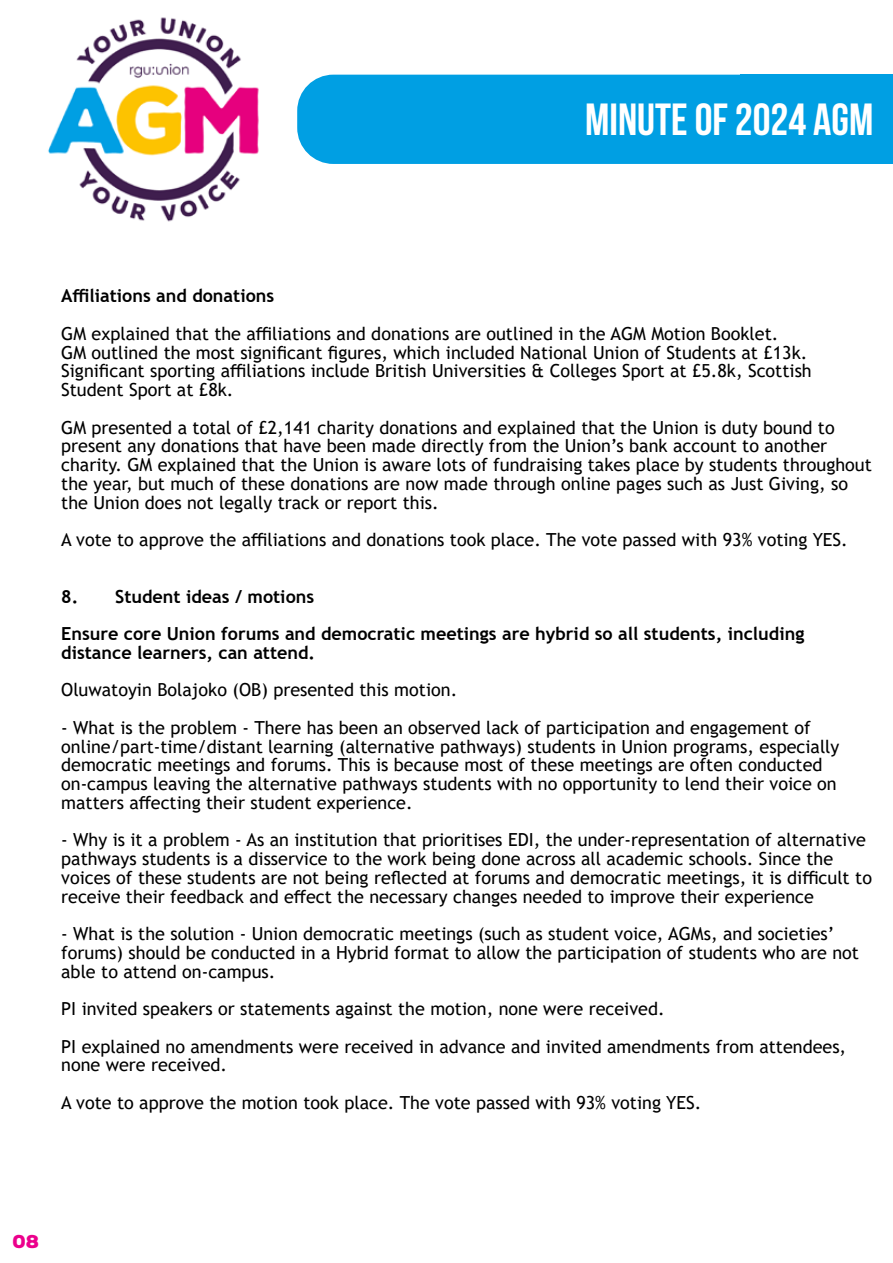
<style>
.page{position:relative;width:893px;height:1263px;background:#fff}
.page>*{position:absolute;margin:0;border:0;box-sizing:border-box;transform-origin:0 0}
.t1{font:700 45px "Bebas Neue";color:#fff}
.t2{font:18px/18.8px "Trebuchet MS";color:#000}
.t3{font:700 18px/37.5px "Trebuchet MS";color:#000}
.t4{font:900 18px "Nexa Rust Sans";color:#ec008c}
</style>
<div class="page">
<div style="left:741px;top:75px;width:152px;height:89px;background:#009fe3"></div>
<img style="left:48px;top:17px;width:211px;height:205px">
<div style="left:297px;top:75px;width:585px;height:89px;background:#009fe3;border-radius:36px"></div>
<h1 class="t1" style="left:585px;top:95px;width:290px">MINUTE OF 2024 AGM</h1>
<p class="t3" style="left:61px;top:277px;width:215px">Affiliations and donations</p>
<p class="t2" style="left:61px;top:324px;width:752px">GM explained that the affiliations and donations are outlined in the AGM Motion Booklet.<br>GM outlined the most significant figures, which included National Union of Students at £13k.<br>Significant sporting affiliations include British Universities &amp; Colleges Sport at £5.8k, Scottish Student Sport at £8k.</p>
<p class="t2" style="left:61px;top:418px;width:812px">GM presented a total of £2,141 charity donations and explained that the Union is duty bound to present any donations that have been made directly from the Union’s bank account to another charity. GM explained that the Union is aware lots of fundraising takes place by students throughout the year, but much of these donations are now made through online pages such as Just Giving, so the Union does not legally track or report this.</p>
<p class="t2" style="left:61px;top:530px;width:788px">A vote to approve the affiliations and donations took place. The vote passed with 93% voting YES.</p>
<p class="t3" style="left:61px;top:577px;width:745px">8. Student ideas / motions<br>Ensure core Union forums and democratic meetings are hybrid so all students, including</p>
<p class="t3" style="left:61px;top:634px;width:256px">distance learners, can attend.</p>
<p class="t2" style="left:61px;top:680px;width:398px">Oluwatoyin Bolajoko (OB) presented this motion.</p>
<p class="t2" style="left:61px;top:718px;width:780px">- What is the problem - There has been an observed lack of participation and engagement of online/part-time/distant learning (alternative pathways) students in Union programs, especially democratic meetings and forums. This is because most of these meetings are often conducted on-campus leaving the alternative pathways students with no opportunity to lend their voice on matters affecting their student experience.</p>
<p class="t2" style="left:61px;top:830px;width:812px">- Why is it a problem - As an institution that prioritises EDI, the under-representation of alternative pathways students is a disservice to the work being done across all academic schools. Since the voices of these students are not being reflected at forums and democratic meetings, it is difficult to receive their feedback and effect the necessary changes needed to improve their experience</p>
<p class="t2" style="left:61px;top:924px;width:799px">- What is the solution - Union democratic meetings (such as student voice, AGMs, and societies’ forums) should be conducted in a Hybrid format to allow the participation of students who are not able to attend on-campus.</p>
<p class="t2" style="left:61px;top:990px;width:786px;line-height:37.5px">PI invited speakers or statements against the motion, none were received.<br>PI explained no amendments were received in advance and invited amendments from attendees,</p>
<p class="t2" style="left:61px;top:1046px;width:642px;line-height:37.5px">none were received.<br>A vote to approve the motion took place. The vote passed with 93% voting YES.</p>
<p class="t4" style="left:13px;top:1229px;width:28px">08</p>
</div>
